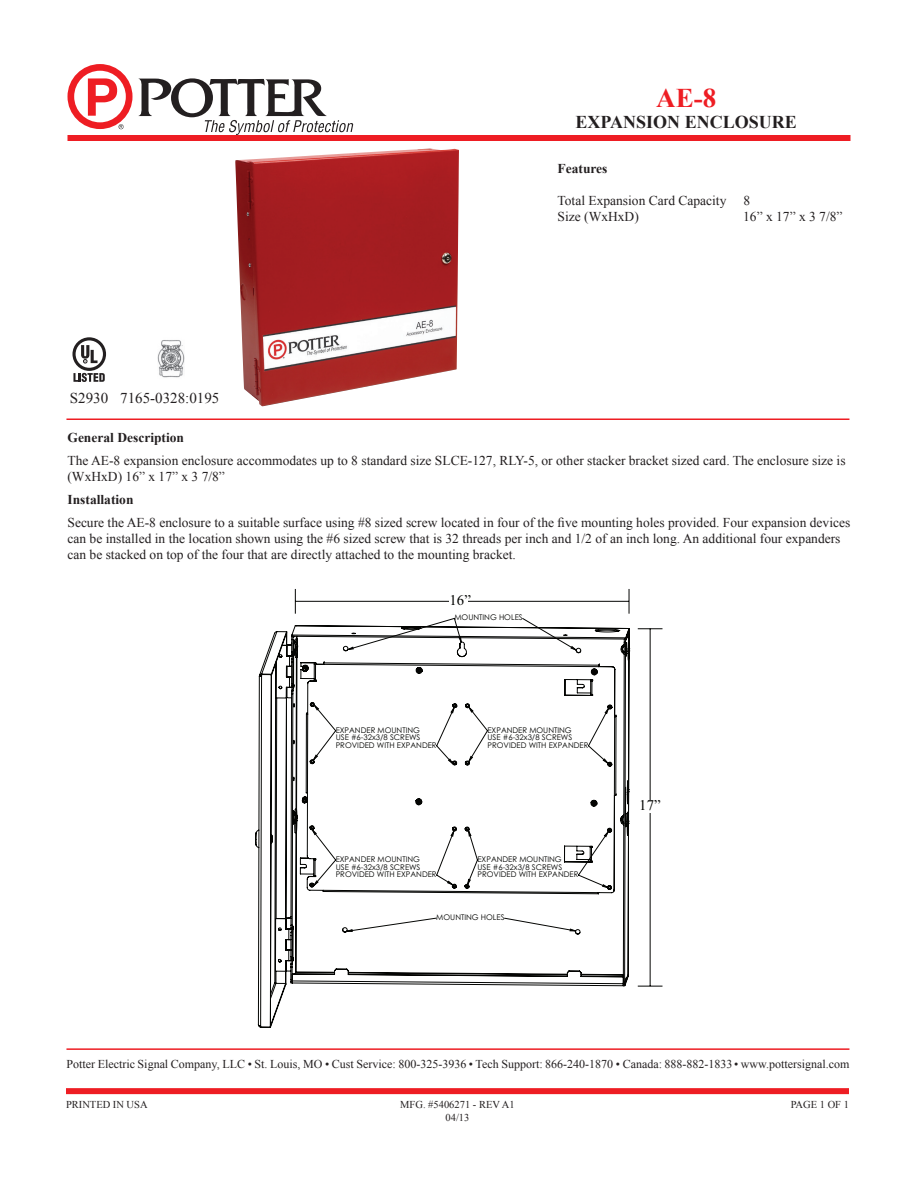
<style>
.page{position:relative;width:918px;height:1188px;background:#fff}
.page>*{position:absolute;margin:0;border:0;box-sizing:border-box;transform-origin:0 0}
.t1{font:700 27px "Times New Roman";color:#ee1d23}
.t2{font:700 18px "Times New Roman";color:#231f20}
.t3{font:15px "Times New Roman";color:#231f20}
.t4{font:14.85px "Times New Roman";color:#040503}
.t5{font:13.5px/16.2px "Times New Roman";color:#231f20}
.t6{font:700 13.5px "Times New Roman";color:#231f20}
.t7{font:12px "Times New Roman";color:#231f20}
.t8{font:10.5px/12.6px "Times New Roman";color:#231f20;text-align:center}
.t9{font:7.8px/7.5px "Century Gothic";color:#040503}
</style>
<div class="page">
<div style="left:66px;top:1088px;width:783px;height:6px;background:#ee1d23"></div>
<div style="left:68px;top:135px;width:782px;height:6px;background:#ee1d23"></div>
<svg style="left:68px;top:64px;width:285px;height:71px"></svg>
<hr style="left:66px;top:1048px;width:783px;height:2px;background:#ee1d23">
<hr style="left:66px;top:418px;width:783px;height:2px;background:#ee1d23">
<img style="left:235px;top:148px;width:224px;height:258px">
<svg style="left:256px;top:625px;width:374px;height:402px"></svg>
<svg style="left:638px;top:628px;width:24px;height:1px"></svg>
<svg style="left:638px;top:986px;width:24px;height:1px"></svg>
<hr style="left:650px;top:629px;width:1px;height:357px;background:#040503">
<svg style="left:629px;top:589px;width:1px;height:25px"></svg>
<svg style="left:295px;top:589px;width:1px;height:25px"></svg>
<hr style="left:295px;top:601px;width:334px;height:1px;background:#040503">
<div style="left:639px;top:800px;width:19px;height:12px;background:#fff"></div>
<div style="left:449px;top:595px;width:19px;height:12px;background:#fff"></div>
<svg style="left:72px;top:337px;width:34px;height:45px"></svg>
<img style="left:157px;top:340px;width:27px;height:38px">
<h1 class="t1" style="left:656px;top:79px;width:61px">AE-8</h1>
<h2 class="t2" style="left:576px;top:110px;width:222px">Expansion Enclosure</h2>
<p class="t3" style="left:70px;top:388px;width:151px">S2930 7165-0328:0195</p>
<p class="t6" style="left:558px;top:159px;width:51px">Features</p>
<p class="t5" style="left:558px;top:192px;width:170px">Total Expansion Card Capacity</p>
<p class="t5" style="left:744px;top:192px;width:8px">8</p>
<p class="t5" style="left:558px;top:209px;width:83px">Size (WxHxD)</p>
<p class="t5" style="left:743px;top:209px;width:101px">16” x 17” x 3 7/8”</p>
<p class="t6" style="left:68px;top:428px;width:118px">General Description</p>
<p class="t5" style="left:68px;top:452px;width:780px">The AE-8 expansion enclosure accommodates up to 8 standard size SLCE-127, RLY-5, or other stacker bracket sized card. The enclosure size is (WxHxD) 16” x 17” x 3 7/8”</p>
<p class="t6" style="left:68px;top:490px;width:68px">Installation</p>
<p class="t5" style="left:68px;top:514px;width:784px">Secure the AE-8 enclosure to a suitable surface using #8 sized screw located in four of the five mounting holes provided. Four expansion devices can be installed in the location shown using the #6 sized screw that is 32 threads per inch and 1/2 of an inch long. An additional four expanders can be stacked on top of the four that are directly attached to the mounting bracket.</p>
<p class="t4" style="left:450px;top:591px;width:23px">16”</p>
<p class="t9" style="left:454px;top:614px;width:70px">MOUNTING HOLES</p>
<p class="t9" style="left:336px;top:726px;width:103px">EXPANDER MOUNTING<br>USE #6-32x3/8 SCREWS<br>PROVIDED WITH EXPANDER</p>
<p class="t9" style="left:487px;top:726px;width:103px">EXPANDER MOUNTING<br>USE #6-32x3/8 SCREWS<br>PROVIDED WITH EXPANDER</p>
<p class="t9" style="left:336px;top:855px;width:103px">EXPANDER MOUNTING<br>USE #6-32x3/8 SCREWS<br>PROVIDED WITH EXPANDER</p>
<p class="t9" style="left:477px;top:855px;width:103px">EXPANDER MOUNTING<br>USE #6-32x3/8 SCREWS<br>PROVIDED WITH EXPANDER</p>
<p class="t9" style="left:436px;top:914px;width:70px">MOUNTING HOLES</p>
<p class="t4" style="left:639px;top:796px;width:23px">17”</p>
<p class="t7" style="left:66px;top:1056px;width:785px">Potter Electric Signal Company, LLC • St. Louis, MO • Cust Service: 800-325-3936 • Tech Support: 866-240-1870 • Canada: 888-882-1833 • www.pottersignal.com</p>
<p class="t8" style="left:66px;top:1098px;width:83px">PRINTED IN USA</p>
<p class="t8" style="left:791px;top:1098px;width:60px">PAGE 1 OF 1</p>
<p class="t8" style="left:400px;top:1098px;width:116px">MFG. #5406271 - REV A1<br>04/13</p>
</div>
